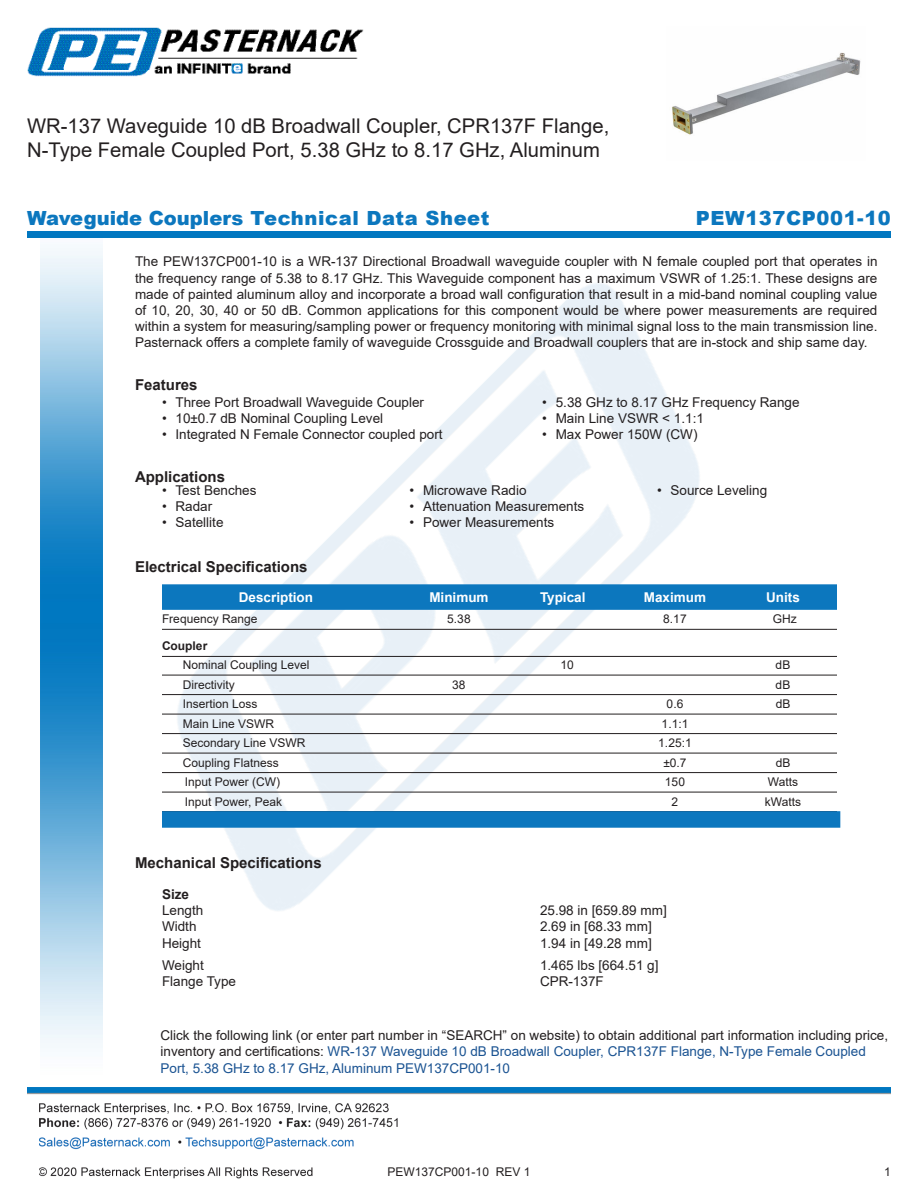
<style>
.page{position:relative;width:918px;height:1188px;background:#fff}
.page>*{position:absolute;margin:0;border:0;box-sizing:border-box;transform-origin:0 0}
.Web_Description_Para{font:20.25px/24.3px "Arial";color:#231f20}
.t1{font:900 19.5px "Arial";letter-spacing:.03em;color:#0c77be}
.Head1{font:700 15px "Arial";color:#231f20}
.MarketingDescription{font:13.5px/16.2px "Arial";color:#231f20;text-align:justify}
.Description_and_PN_L{font:13.5px/16.2px "Arial";color:#231f20}
.Specs_Para{font:13.5px "Arial";color:#231f20}
.Table-Header{font:700 13.5px "Arial";color:#fff}
.Head2{font:700 13.5px "Arial";color:#231f20}
.Table-Body{font:12px "Arial";color:#231f20}
.Table-Body-2{font:700 12px "Arial";color:#231f20}
.s1{color:#1a5392}
</style>
<div class="page">
<img style="left:39px;top:1103px;width:359px;height:76px">
<img style="left:102px;top:248px;width:719px;height:722px">
<img style="left:27px;top:1088px;width:864px;height:7px">
<img style="left:40px;top:237px;width:62px;height:811px">
<div style="left:27px;top:231px;width:864px;height:6px;background:#0177c0"></div>
<img style="left:27px;top:27px;width:337px;height:50px">
<div style="left:162px;top:584px;width:675px;height:26px;background:#0c77be"></div>
<hr style="left:162px;top:629px;width:675px;height:1px;background:#231f20">
<hr style="left:162px;top:656px;width:675px;height:1px;background:#231f20">
<hr style="left:162px;top:675px;width:675px;height:1px;background:#231f20">
<hr style="left:162px;top:694px;width:675px;height:1px;background:#231f20">
<hr style="left:162px;top:714px;width:675px;height:1px;background:#231f20">
<hr style="left:162px;top:733px;width:675px;height:1px;background:#231f20">
<hr style="left:162px;top:753px;width:675px;height:1px;background:#231f20">
<hr style="left:162px;top:772px;width:675px;height:1px;background:#231f20">
<hr style="left:162px;top:792px;width:675px;height:1px;background:#231f20">
<div style="left:162px;top:811px;width:678px;height:17px;background:#0c77be"></div>
<img style="left:672px;top:52px;width:189px;height:83px">
<h1 class="Web_Description_Para" style="left:27px;top:114px;width:584px">WR-137 Waveguide 10 dB Broadwall Coupler, CPR137F Flange,<br>N-Type Female Coupled Port, 5.38 GHz to 8.17 GHz, Aluminum</h1>
<p class="t1" style="left:27px;top:204px;width:464px">Waveguide Couplers Technical Data Sheet</p>
<p class="t1" style="left:696px;top:204px;width:197px">PEW137CP001-10</p>
<p class="MarketingDescription" style="left:135px;top:253px;width:744px">The PEW137CP001-10 is a WR-137 Directional Broadwall waveguide coupler with N female coupled port that operates in the frequency range of 5.38 to 8.17 GHz. This Waveguide component has a maximum VSWR of 1.25:1. These designs are made of painted aluminum alloy and incorporate a broad wall configuration that result in a mid-band nominal coupling value of 10, 20, 30, 40 or 50 dB. Common applications for this component would be where power measurements are required within a system for measuring/sampling power or frequency monitoring with minimal signal loss to the main transmission line.<br>Pasternack offers a complete family of waveguide Crossguide and Broadwall couplers that are in-stock and ship same day.</p>
<p class="Head1" style="left:135px;top:374px;width:64px">Features</p>
<p class="MarketingDescription" style="left:162px;top:394px;width:264px">• Three Port Broadwall Waveguide Coupler</p>
<p class="MarketingDescription" style="left:162px;top:410px;width:223px">• 10±0.7 dB Nominal Coupling Level</p>
<p class="MarketingDescription" style="left:162px;top:426px;width:282px">• Integrated N Female Connector coupled port</p>
<p class="MarketingDescription" style="left:542px;top:394px;width:259px">• 5.38 GHz to 8.17 GHz Frequency Range</p>
<p class="MarketingDescription" style="left:542px;top:410px;width:163px">• Main Line VSWR &lt; 1.1:1</p>
<p class="MarketingDescription" style="left:542px;top:426px;width:157px">• Max Power 150W (CW)</p>
<p class="Head1" style="left:135px;top:466px;width:92px">Applications</p>
<p class="MarketingDescription" style="left:162px;top:482px;width:96px">• Test Benches</p>
<p class="MarketingDescription" style="left:162px;top:498px;width:52px">• Radar</p>
<p class="MarketingDescription" style="left:162px;top:514px;width:63px">• Satellite</p>
<p class="MarketingDescription" style="left:410px;top:482px;width:119px">• Microwave Radio</p>
<p class="MarketingDescription" style="left:410px;top:498px;width:176px">• Attenuation Measurements</p>
<p class="MarketingDescription" style="left:410px;top:514px;width:146px">• Power Measurements</p>
<p class="MarketingDescription" style="left:657px;top:482px;width:112px">• Source Leveling</p>
<p class="Head1" style="left:135px;top:556px;width:174px">Electrical Specifications</p>
<p class="Table-Header" style="left:239px;top:587px;width:76px">Description</p>
<p class="Table-Header" style="left:429px;top:587px;width:61px">Minimum</p>
<p class="Table-Header" style="left:540px;top:587px;width:47px">Typical</p>
<p class="Table-Header" style="left:644px;top:587px;width:64px">Maximum</p>
<p class="Table-Header" style="left:766px;top:587px;width:35px">Units</p>
<p class="Table-Body" style="left:162px;top:611px;width:97px">Frequency Range</p>
<p class="Table-Body" style="left:447px;top:611px;width:25px">5.38</p>
<p class="Table-Body" style="left:663px;top:611px;width:25px">8.17</p>
<p class="Table-Body" style="left:773px;top:611px;width:25px">GHz</p>
<p class="Table-Body-2" style="left:162px;top:637px;width:47px">Coupler</p>
<p class="Table-Body" style="left:183px;top:657px;width:128px">Nominal Coupling Level</p>
<p class="Table-Body" style="left:560px;top:657px;width:15px">10</p>
<p class="Table-Body" style="left:776px;top:657px;width:16px">dB</p>
<p class="Table-Body" style="left:183px;top:676px;width:53px">Directivity</p>
<p class="Table-Body" style="left:452px;top:676px;width:15px">38</p>
<p class="Table-Body" style="left:776px;top:676px;width:16px">dB</p>
<p class="Table-Body" style="left:183px;top:696px;width:76px">Insertion Loss</p>
<p class="Table-Body" style="left:667px;top:696px;width:18px">0.6</p>
<p class="Table-Body" style="left:776px;top:696px;width:16px">dB</p>
<p class="Table-Body" style="left:183px;top:715px;width:93px">Main Line VSWR</p>
<p class="Table-Body" style="left:662px;top:715px;width:28px">1.1:1</p>
<p class="Table-Body" style="left:183px;top:735px;width:124px">Secondary Line VSWR</p>
<p class="Table-Body" style="left:658px;top:735px;width:35px">1.25:1</p>
<p class="Table-Body" style="left:183px;top:754px;width:98px">Coupling Flatness</p>
<p class="Table-Body" style="left:663px;top:754px;width:25px">±0.7</p>
<p class="Table-Body" style="left:776px;top:754px;width:16px">dB</p>
<p class="Table-Body" style="left:185px;top:774px;width:97px">Input Power (CW)</p>
<p class="Table-Body" style="left:665px;top:774px;width:22px">150</p>
<p class="Table-Body" style="left:768px;top:774px;width:32px">Watts</p>
<p class="Table-Body" style="left:185px;top:793px;width:99px">Input Power, Peak</p>
<p class="Table-Body" style="left:672px;top:793px;width:8px">2</p>
<p class="Table-Body" style="left:765px;top:793px;width:38px">kWatts</p>
<p class="Head1" style="left:135px;top:852px;width:188px">Mechanical Specifications</p>
<p class="Head2" style="left:162px;top:885px;width:29px">Size</p>
<p class="Specs_Para" style="left:162px;top:901px;width:43px">Length</p>
<p class="Specs_Para" style="left:540px;top:901px;width:128px">25.98 in [659.89 mm]</p>
<p class="Specs_Para" style="left:162px;top:917px;width:36px">Width</p>
<p class="Specs_Para" style="left:540px;top:917px;width:113px">2.69 in [68.33 mm]</p>
<p class="Specs_Para" style="left:162px;top:934px;width:41px">Height</p>
<p class="Specs_Para" style="left:540px;top:934px;width:113px">1.94 in [49.28 mm]</p>
<p class="Specs_Para" style="left:162px;top:956px;width:43px">Weight</p>
<p class="Specs_Para" style="left:540px;top:956px;width:120px">1.465 lbs [664.51 g]</p>
<p class="Specs_Para" style="left:162px;top:972px;width:76px">Flange Type</p>
<p class="Specs_Para" style="left:540px;top:972px;width:65px">CPR-137F</p>
<p class="Description_and_PN_L" style="left:160px;top:1027px;width:729px">Click the following link (or enter part number in “SEARCH” on website) to obtain additional part information including price, inventory and certifications: <span class="s1">WR-137 Waveguide 10 dB Broadwall Coupler, CPR137F Flange, N-Type Female Coupled<br>Port, 5.38 GHz to 8.17 GHz, Aluminum PEW137CP001-10</span></p>
<p class="Table-Body" style="left:388px;top:1163px;width:144px">PEW137CP001-10 REV 1</p>
<p class="Table-Body" style="left:884px;top:1163px;width:8px">1</p>
</div>
